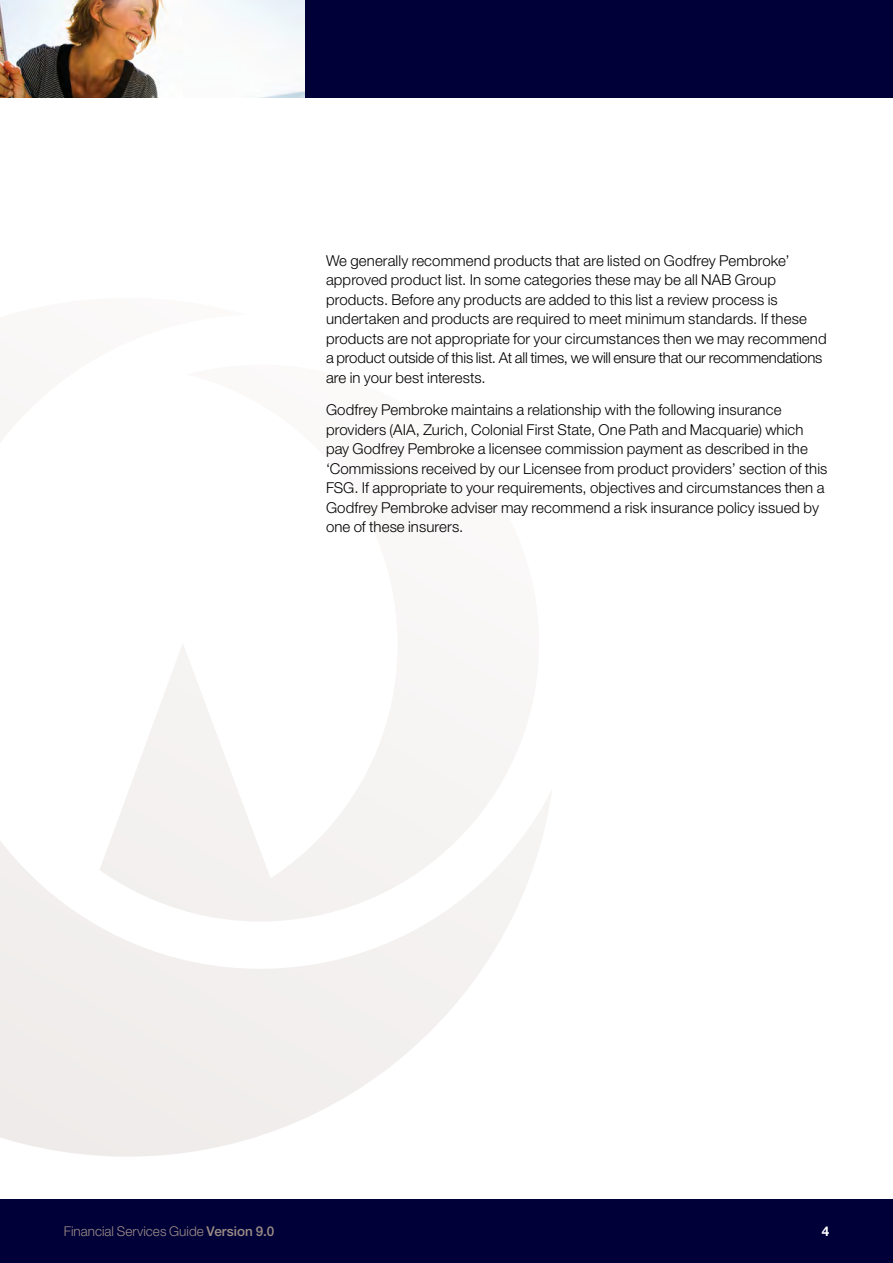
<style>
.page{position:relative;width:893px;height:1263px;background:#fff}
.page>*{position:absolute;margin:0;border:0;box-sizing:border-box;transform-origin:0 0}
.t1{font:300 15px/19.5px "Helvetica Neue LT Std";letter-spacing:.005em;color:#000}
.t2{font:300 13.5px "Helvetica Neue LT Std";color:#9d8d85}
.t3{font:700 13.5px "Helvetica Neue LT Std";color:#fff}
.s1{font-weight:500}
</style>
<div class="page">
<div style="left:0;top:1199px;width:893px;height:64px;background:#000039"></div>
<svg style="left:0;top:645px;width:552px;height:512px"></svg>
<div style="left:0;top:0;width:893px;height:98px;background:#000039"></div>
<img style="left:0;top:0;width:305px;height:98px">
<p class="t1" style="left:326px;top:250px;width:502px">We generally recommend products that are listed on Godfrey Pembroke’ approved product list. In some categories these may be all NAB Group products. Before any products are added to this list a review process is undertaken and products are required to meet minimum standards. If these products are not appropriate for your circumstances then we may recommend a product outside of this list. At all times, we will ensure that our recommendations are in your best interests.</p>
<p class="t1" style="left:326px;top:400px;width:503px">Godfrey Pembroke maintains a relationship with the following insurance providers (AIA, Zurich, Colonial First State, One Path and Macquarie) which pay Godfrey Pembroke a licensee commission payment as described in the ‘Commissions received by our Licensee from product providers’ section of this FSG. If appropriate to your requirements, objectives and circumstances then a Godfrey Pembroke adviser may recommend a risk insurance policy issued by one of these insurers.</p>
<p class="t2" style="left:64px;top:1223px;width:212px">Financial Services Guide <span class="s1">Version 9.0</span></p>
<p class="t3" style="left:822px;top:1223px;width:9px">4</p>
</div>
